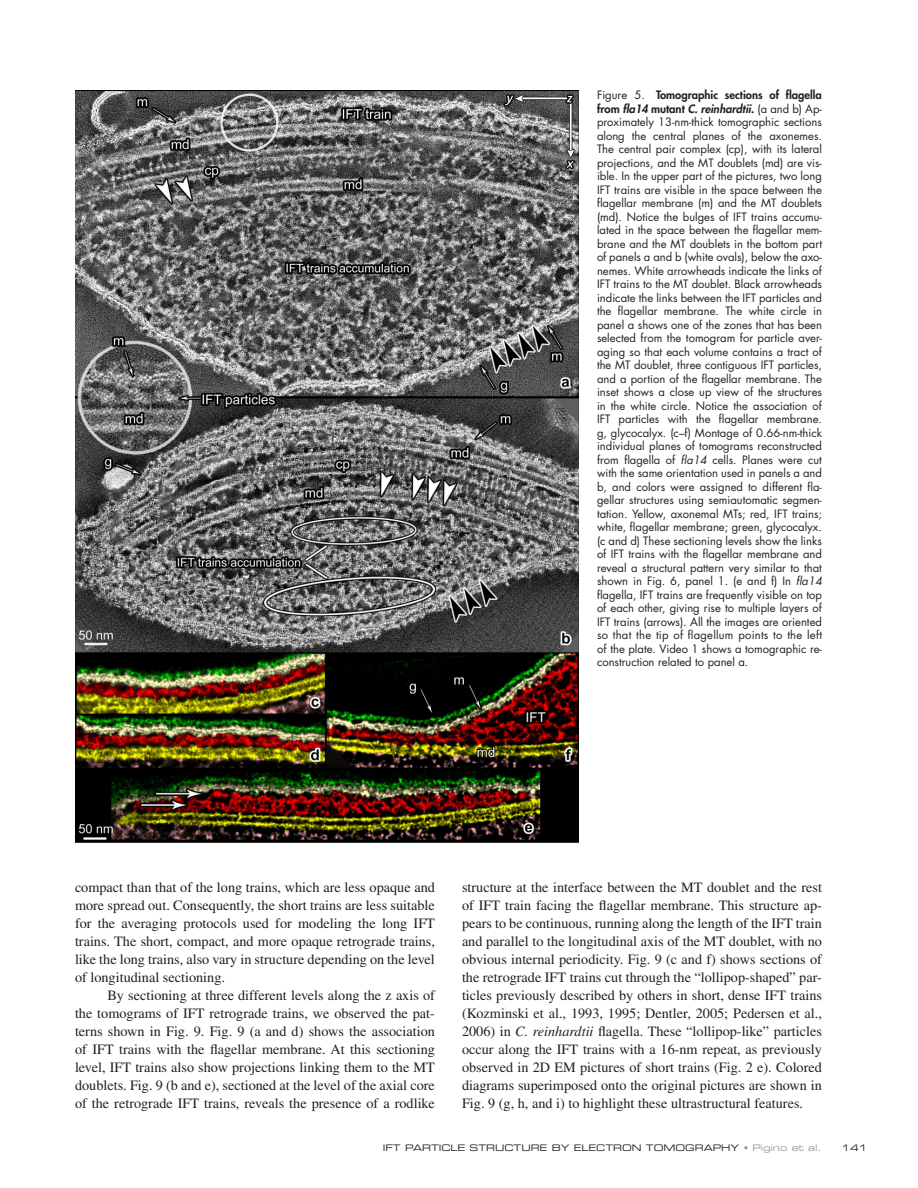
<style>
.page{position:relative;width:918px;height:1188px;background:#fff}
.page>*{position:absolute;margin:0;border:0;box-sizing:border-box;transform-origin:0 0}
.t1{font:14.25px/18px "Times LT Std";color:#231f20;text-align:justify}
.t2{font:11.25px/13.5px "Futura Std";color:#231f20;text-align:justify}
.t3{font:9px "Eurostile LT Std Ex 2";color:#231f20}
.s1{font-weight:800}
.s2{font-weight:800;font-style:italic}
.s3{font-style:italic}
.s4{color:#949698}
</style>
<div class="page">
<img style="left:75px;top:90px;width:504px;height:753px">
<p class="t2" style="left:597px;top:89px;width:227px">Figure 5. <span class="s1">Tomographic sections of flagella from</span> <span class="s2">fla14</span> <span class="s1">mutant</span> <span class="s2">C. reinhardtii</span><span class="s1">.</span> (a and b) Ap&shy;proximately 13-nm-thick tomographic sections along the central planes of the axonemes.<br>The central pair complex (cp), with its lateral projections, and the MT doublets (md) are vis&shy;ible. In the upper part of the pictures, two long IFT trains are visible in the space between the flagellar membrane (m) and the MT doublets (md). Notice the bulges of IFT trains accumu&shy;lated in the space between the flagellar mem&shy;brane and the MT doublets in the bottom part of panels a and b (white ovals), below the axo&shy;nemes. White arrowheads indicate the links of IFT trains to the MT doublet. Black arrowheads indicate the links between the IFT particles and the flagellar membrane. The white circle in panel a shows one of the zones that has been selected from the tomogram for particle aver&shy;aging so that each volume contains a tract of the MT doublet, three contiguous IFT particles, and a portion of the flagellar membrane. The inset shows a close up view of the structures in the white circle. Notice the association of IFT particles with the flagellar membrane. g, glycocalyx. (c–f) Montage of 0.66-nm-thick individual planes of tomograms reconstructed from flagella of <span class="s3">fla14</span> cells. Planes were cut with the same orientation used in panels a and b, and colors were assigned to different fla&shy;gellar structures using semiautomatic segmen&shy;tation. Yellow, axonemal MTs; red, IFT trains; white, flagellar membrane; green, glycocalyx. (c and d) These sectioning levels show the links of IFT trains with the flagellar membrane and reveal a structural pattern very similar to that shown in Fig. 6, panel 1. (e and f) In <span class="s3">fla14 </span>flagella, IFT trains are frequently visible on top of each other, giving rise to multiple layers of IFT trains (arrows). All the images are oriented so that the tip of flagellum points to the left of the plate. Video 1 shows a tomographic re&shy;construction related to panel a.</p>
<p class="t1" style="left:75px;top:878px;width:362px">compact than that of the long trains, which are less opaque and more spread out. Consequently, the short trains are less suitable for the averaging protocols used for modeling the long IFT trains. The short, compact, and more opaque retrograde trains, like the long trains, also vary in structure depending on the level of longitudinal sectioning.</p>
<p class="t1" style="left:75px;top:986px;width:362px;text-indent:32px">By sectioning at three different levels along the z axis of the tomograms of IFT retrograde trains, we observed the pat&shy;terns shown in Fig. 9. Fig. 9 (a and d) shows the association of IFT trains with the flagellar membrane. At this sectioning level, IFT trains also show projections linking them to the MT doublets. Fig. 9 (b and e), sectioned at the level of the axial core of the retrograde IFT trains, reveals the presence of a rodlike</p>
<p class="t1" style="left:462px;top:878px;width:362px">structure at the interface between the MT doublet and the rest of IFT train facing the flagellar membrane. This structure ap&shy;pears to be continuous, running along the length of the IFT train and parallel to the longitudinal axis of the MT doublet, with no obvious internal periodicity. Fig. 9 (c and f) shows sections of the retrograde IFT trains cut through the “lollipop-shaped” par&shy;ticles previously described by others in short, dense IFT trains (Kozminski et al., 1993, 1995; Dentler, 2005; Pedersen et al., 2006) in <span class="s3">C. reinhardtii</span> flagella. These “lollipop-like” particles occur along the IFT trains with a 16-nm repeat, as previously observed in 2D EM pictures of short trains (Fig. 2 e). Colored diagrams superimposed onto the original pictures are shown in Fig. 9 (g, h, and i) to highlight these ultrastructural features.</p>
<p class="t3" style="left:383px;top:1142px;width:441px">IFT PARTICLE STRUCTURE BY ELECTRON TOMOGRAPHY <span class="s4">• Pigino et al.</span></p>
<p class="t3" style="left:842px;top:1142px;width:28px">141</p>
</div>
